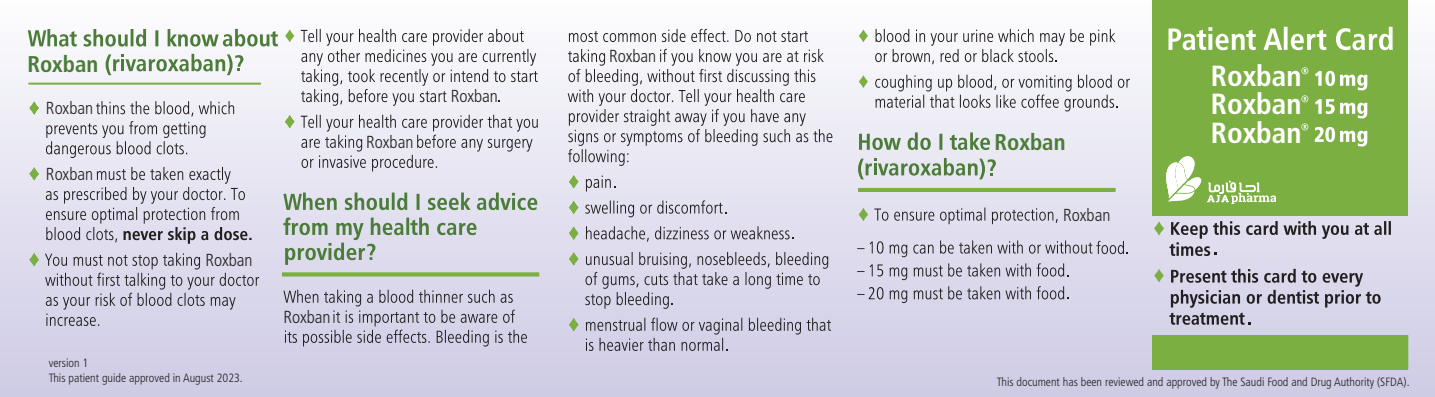
<style>
.page{position:relative;width:1435px;height:397px;background:#fff}
.page>*{position:absolute;margin:0;border:0;box-sizing:border-box;transform-origin:0 0}
.t1{font:700 condensed 29.2px/28.6px "Frutiger LT Std";color:#fff;text-align:justify}
.t2{font:700 condensed 22.8px "Frutiger LT Std";color:#4c7c39}
.t3{font:300 condensed 17.4px "Frutiger LT Std";color:#231f20}
.t4{font:300 condensed 12px/14.4px "Frutiger LT Std";color:#231f20}
</style>
<div class="page">
<div style="left:0;top:0;width:1434px;height:397px;background:linear-gradient(to bottom,#fcfcfd,#cdcae4)"></div>
<svg style="left:30px;top:253px;width:9px;height:13px"></svg>
<svg style="left:45px;top:167px;width:214px;height:159px;background:#cac7d7"></svg>
<svg style="left:30px;top:167px;width:9px;height:13px"></svg>
<svg style="left:46px;top:101px;width:188px;height:57px;background:#d5d4dc"></svg>
<svg style="left:30px;top:102px;width:9px;height:13px"></svg>
<svg style="left:283px;top:290px;width:244px;height:56px;background:#bfbccf"></svg>
<svg style="left:283px;top:192px;width:254px;height:73px;background:#c5ccce"></svg>
<svg style="left:301px;top:115px;width:237px;height:56px;background:#d3d2db"></svg>
<svg style="left:285px;top:115px;width:9px;height:13px"></svg>
<svg style="left:285px;top:29px;width:9px;height:13px"></svg>
<svg style="left:569px;top:318px;width:9px;height:13px"></svg>
<svg style="left:569px;top:252px;width:9px;height:13px"></svg>
<svg style="left:569px;top:227px;width:9px;height:13px"></svg>
<svg style="left:569px;top:201px;width:9px;height:13px"></svg>
<svg style="left:569px;top:175px;width:9px;height:13px"></svg>
<svg style="left:567px;top:29px;width:265px;height:137px"></svg>
<svg style="left:874px;top:207px;width:183px;height:17px;background:#c4c2cf"></svg>
<svg style="left:858px;top:208px;width:10px;height:13px"></svg>
<svg style="left:859px;top:132px;width:131px;height:18px;background:#b5c5b5"></svg>
<svg style="left:858px;top:75px;width:10px;height:13px"></svg>
<svg style="left:858px;top:29px;width:10px;height:13px"></svg>
<svg style="left:1154px;top:269px;width:9px;height:13px"></svg>
<svg style="left:1154px;top:222px;width:9px;height:13px"></svg>
<div style="left:1152px;top:335px;width:256px;height:34px;background:#7caf41"></div>
<div style="left:1152px;top:0;width:256px;height:216px;background:#7caf41"></div>
<svg style="left:1168px;top:27px;width:224px;height:23px"></svg>
<svg style="left:1301px;top:67px;width:66px;height:79px"></svg>
<div style="left:282px;top:272px;width:257px;height:4px;border:2px solid #7caf41"></div>
<div style="left:858px;top:188px;width:257px;height:4px;border:2px solid #7caf41"></div>
<svg style="left:301px;top:29px;width:236px;height:77px"></svg>
<svg style="left:1166px;top:156px;width:109px;height:48px"></svg>
<svg style="left:28px;top:29px;width:250px;height:18px"></svg>
<hr style="left:28px;top:83px;width:233px;height:2px;background:#7caf41">
<svg style="left:106px;top:54px;width:137px;height:21px"></svg>
<svg style="left:586px;top:175px;width:29px;height:16px"></svg>
<svg style="left:585px;top:200px;width:141px;height:17px;background:#c3c2ce"></svg>
<svg style="left:586px;top:226px;width:207px;height:16px;background:#c0bdcb"></svg>
<svg style="left:585px;top:252px;width:243px;height:57px;background:#c6c4d5"></svg>
<svg style="left:586px;top:318px;width:245px;height:33px;background:#bdbace"></svg>
<svg style="left:857px;top:263px;width:211px;height:40px;background:#c3c0d1"></svg>
<svg style="left:857px;top:240px;width:270px;height:17px;background:#c2c0cf"></svg>
<svg style="left:875px;top:75px;width:254px;height:36px"></svg>
<svg style="left:875px;top:29px;width:240px;height:35px"></svg>
<svg style="left:1169px;top:221px;width:221px;height:35px;background:#c0becc"></svg>
<svg style="left:1169px;top:269px;width:211px;height:56px;background:#b5b2c3"></svg>
<svg style="left:858px;top:158px;width:137px;height:21px;background:#b8c5b9"></svg>
<h2 class="t2" style="left:27px;top:50px;width:72px">Roxban</h2>
<h3 class="t3" style="left:46px;top:98px;width:49px">Roxban</h3>
<h3 class="t3" style="left:46px;top:164px;width:49px">Roxban</h3>
<h3 class="t3" style="left:205px;top:250px;width:49px">Roxban</h3>
<p class="t4" style="left:49px;top:356px;width:195px">version 1<br>This patient guide approved in August 2023.</p>
<h3 class="t3" style="left:283px;top:307px;width:49px">Roxban</h3>
<h3 class="t3" style="left:366px;top:132px;width:49px">Roxban</h3>
<h3 class="t3" style="left:450px;top:86px;width:49px">Roxban</h3>
<h3 class="t3" style="left:609px;top:46px;width:49px">Roxban</h3>
<h2 class="t2" style="left:994px;top:128px;width:72px">Roxban</h2>
<h3 class="t3" style="left:1063px;top:205px;width:49px">Roxban</h3>
<h1 class="t1" style="left:1210px;top:62px;width:92px">Roxban Roxban Roxban</h1>
<p class="t4" style="left:996px;top:375px;width:414px">This document has been reviewed and approved by The Saudi Food and Drug Authority (SFDA).</p>
</div>
